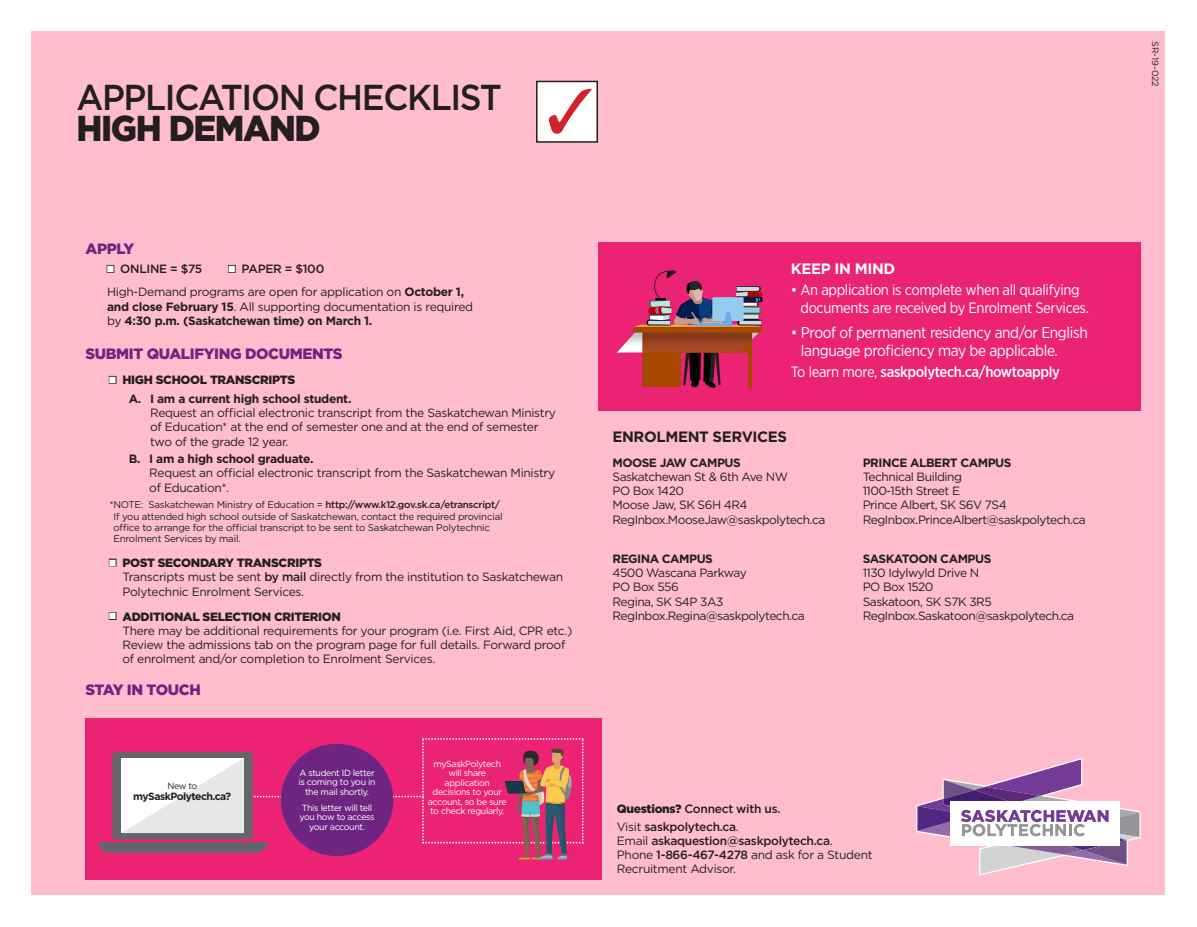
<style>
.page{position:relative;width:1197px;height:927px;background:#fff}
.page>*{position:absolute;margin:0;border:0;box-sizing:border-box;transform-origin:0 0}
.t1{font:500 36px/31.5px "Gotham";letter-spacing:-.04em;color:#231f20;scale:.95 1}
.t2{font:15.75px/18px "Gotham Narrow";letter-spacing:-.025em;color:#fff}
.t3{font:15px/18px "Gotham Narrow";letter-spacing:-.025em;color:#fff}
.t4{font:900 15px "Gotham";letter-spacing:-.025em;color:#6e2581}
.t5{font:500 15px "Gotham Narrow";letter-spacing:-.025em;color:#fff}
.t6{font:700 15px "Gotham";letter-spacing:-.025em;color:#231f20}
.t7{font:700 15px "Gotham";letter-spacing:-.025em;color:#fff}
.t8{font:12px/14.2px "Gotham";letter-spacing:-.025em;color:#231f20}
.t9{font:500 12px/14.2px "Gotham";letter-spacing:-.025em;color:#231f20}
.t10{font:900 12px "Gotham";letter-spacing:-.025em;color:#231f20}
.t11{font:700 10.5px "Gotham";letter-spacing:-.05em;color:#231f20}
.t12{font:9.75px/11.2px "Gotham";letter-spacing:-.025em;color:#231f20}
.t13{font:9px "Gotham";color:#231f20}
.t14{font:8.85px/9.4px "Gotham";letter-spacing:-.04em;color:#fff;text-align:center}
.t15{font:8.85px "Gotham";color:#231f20}
.s1{font-weight:900}
.s2{color:#fff}
.s3{font-weight:700}
.s4{font-weight:500}
.s5{font-weight:400}
</style>
<div class="page">
<div style="left:32px;top:32px;width:1134px;height:864px;background:#ffbdcd"></div>
<div style="left:107px;top:265px;width:7px;height:8px;border:2px solid #231f20"></div>
<div style="left:228px;top:265px;width:8px;height:8px;border:2px solid #231f20"></div>
<div style="left:109px;top:376px;width:8px;height:8px;border:2px solid #231f20"></div>
<div style="left:109px;top:559px;width:8px;height:7px;border:2px solid #231f20"></div>
<div style="left:109px;top:612px;width:8px;height:8px;border:2px solid #231f20"></div>
<svg style="left:916px;top:758px;width:225px;height:118px"></svg>
<div style="left:537px;top:81px;width:60px;height:61px;background:#fff"></div>
<div style="left:536px;top:81px;width:62px;height:62px;border:2px solid #231f20"></div>
<div style="left:598px;top:242px;width:543px;height:169px;background:#ec2275"></div>
<svg style="left:617px;top:270px;width:146px;height:118px"></svg>
<div style="left:86px;top:718px;width:516px;height:161px;background:#ec2275"></div>
<div style="left:112px;top:752px;width:141px;height:87px;background:#63656a;border-radius:4px"></div>
<svg style="left:121px;top:758px;width:174px;height:75px"></svg>
<svg style="left:97px;top:842px;width:171px;height:11px;background:#6c606a"></svg>
<div style="left:281px;top:744px;width:112px;height:112px;background:#6e2581;border-radius:50%"></div>
<svg style="left:381px;top:738px;width:202px;height:121px"></svg>
<p class="t1" style="left:76px;top:81px;width:450px">APPLICATION CHECKLIST<br><span class="s1">HIGH DEMAND</span></p>
<p class="t4" style="left:86px;top:238px;width:50px">APPLY</p>
<p class="t9" style="left:107px;top:262px;width:97px"><span class="s2">■</span> ONLINE = $75</p>
<p class="t9" style="left:228px;top:262px;width:97px"><span class="s2">■</span> PAPER = $100</p>
<p class="t8" style="left:107px;top:285px;width:368px">High-Demand programs are open for application on <span class="s3">October 1, and close February 15</span>. All supporting documentation is required by <span class="s3">4:30 p.m. (Saskatchewan time) on March 1.</span></p>
<p class="t4" style="left:86px;top:344px;width:259px">SUBMIT QUALIFYING DOCUMENTS</p>
<p class="t10" style="left:109px;top:372px;width:187px"><span class="s2">■</span> HIGH SCHOOL TRANSCRIPTS</p>
<p class="t8" style="left:150px;top:391px;width:407px;text-indent:-21px"><span class="s3">A. I am a current high school student.<br></span>Request an official electronic transcript from the Saskatchewan Ministry of Education* at the end of semester one and at the end of semester two of the grade 12 year.</p>
<p class="t8" style="left:149px;top:452px;width:407px;text-indent:-21px"><span class="s3">B. I am a high school graduate.<br></span>Request an official electronic transcript from the Saskatchewan Ministry of Education*.</p>
<p class="t12" style="left:113px;top:499px;width:391px;text-indent:-4px">*NOTE: Saskatchewan Ministry of Education = <span class="s4">http://www.k12.gov.sk.ca/etranscript/ </span>If you attended high school outside of Saskatchewan, contact the required provincial office to arrange for the official transcript to be sent to Saskatchewan Polytechnic Enrolment Services by mail.</p>
<p class="t8" style="left:122px;top:556px;width:442px;text-indent:-13px"><span class="s2">■</span> <span class="s1">POST SECONDARY TRANSCRIPTS<br></span>Transcripts must be sent <span class="s4">by mail</span> directly from the institution to Saskatchewan<br>Polytechnic Enrolment Services.</p>
<p class="t8" style="left:122px;top:609px;width:451px;text-indent:-13px"><span class="s2">■</span> <span class="s1">ADDITIONAL SELECTION CRITERION<br></span>There may be additional requirements for your program (i.e. First Aid, CPR etc.)<br>Review the admissions tab on the program page for full details. Forward proof of enrolment and/or completion to Enrolment Services.</p>
<p class="t4" style="left:86px;top:680px;width:117px">STAY IN TOUCH</p>
<p class="t15" style="left:167px;top:780px;width:31px">New to</p>
<p class="t11" style="left:133px;top:789px;width:100px">mySaskPolytech.ca?</p>
<p class="t14" style="left:299px;top:768px;width:79px">A student ID letter is coming to you in the mail shortly.</p>
<p class="t14" style="left:299px;top:803px;width:77px">This letter will tell you how to access your account.</p>
<p class="t14" style="left:428px;top:759px;width:80px">mySaskPolytech will share application decisions to your account, so be sure to check regularly.</p>
<p class="t7" style="left:791px;top:259px;width:106px">KEEP IN MIND</p>
<p class="t3" style="left:801px;top:281px;width:290px;text-indent:-10px">• An application is complete when all qualifying documents are received by Enrolment Services.</p>
<p class="t2" style="left:801px;top:323px;width:288px;text-indent:-10px">• Proof of permanent residency and/or English language proficiency may be applicable.</p>
<p class="t5" style="left:791px;top:362px;width:271px"><span class="s5">To learn more,</span> saskpolytech.ca/howtoapply</p>
<p class="t6" style="left:612px;top:427px;width:176px">ENROLMENT SERVICES</p>
<p class="t8" style="left:612px;top:455px;width:214px"><span class="s3">MOOSE JAW CAMPUS<br></span>Saskatchewan St &amp; 6th Ave NW<br>PO Box 1420<br>Moose Jaw, SK S6H 4R4<br>RegInbox.MooseJaw@saskpolytech.ca</p>
<p class="t8" style="left:612px;top:551px;width:194px"><span class="s3">REGINA CAMPUS<br></span>4500 Wascana Parkway<br>PO Box 556<br>Regina, SK S4P 3A3<br>RegInbox.Regina@saskpolytech.ca</p>
<p class="t8" style="left:863px;top:455px;width:224px"><span class="s3">PRINCE ALBERT CAMPUS<br></span>Technical Building<br>1100-15th Street E<br>Prince Albert, SK S6V 7S4<br>RegInbox.PrinceAlbert@saskpolytech.ca</p>
<p class="t8" style="left:863px;top:551px;width:213px"><span class="s3">SASKATOON CAMPUS<br></span>1130 Idylwyld Drive N<br>PO Box 1520<br>Saskatoon, SK S7K 3R5<br>RegInbox.Saskatoon@saskpolytech.ca</p>
<p class="t9" style="left:617px;top:802px;width:165px"><span class="s1">Questions?</span> Connect with us.</p>
<p class="t9" style="left:617px;top:819px;width:257px"><span class="s5">Visit</span> saskpolytech.ca<span class="s5">.<br>Email</span> askaquestion@saskpolytech.ca<span class="s5">.<br>Phone</span> 1-866-467-4278 <span class="s5">and ask for a Student<br>Recruitment Advisor.</span></p>
<p class="t13" style="left:1161px;top:41px;width:47px;rotate:90deg">SR-19-022</p>
</div>
